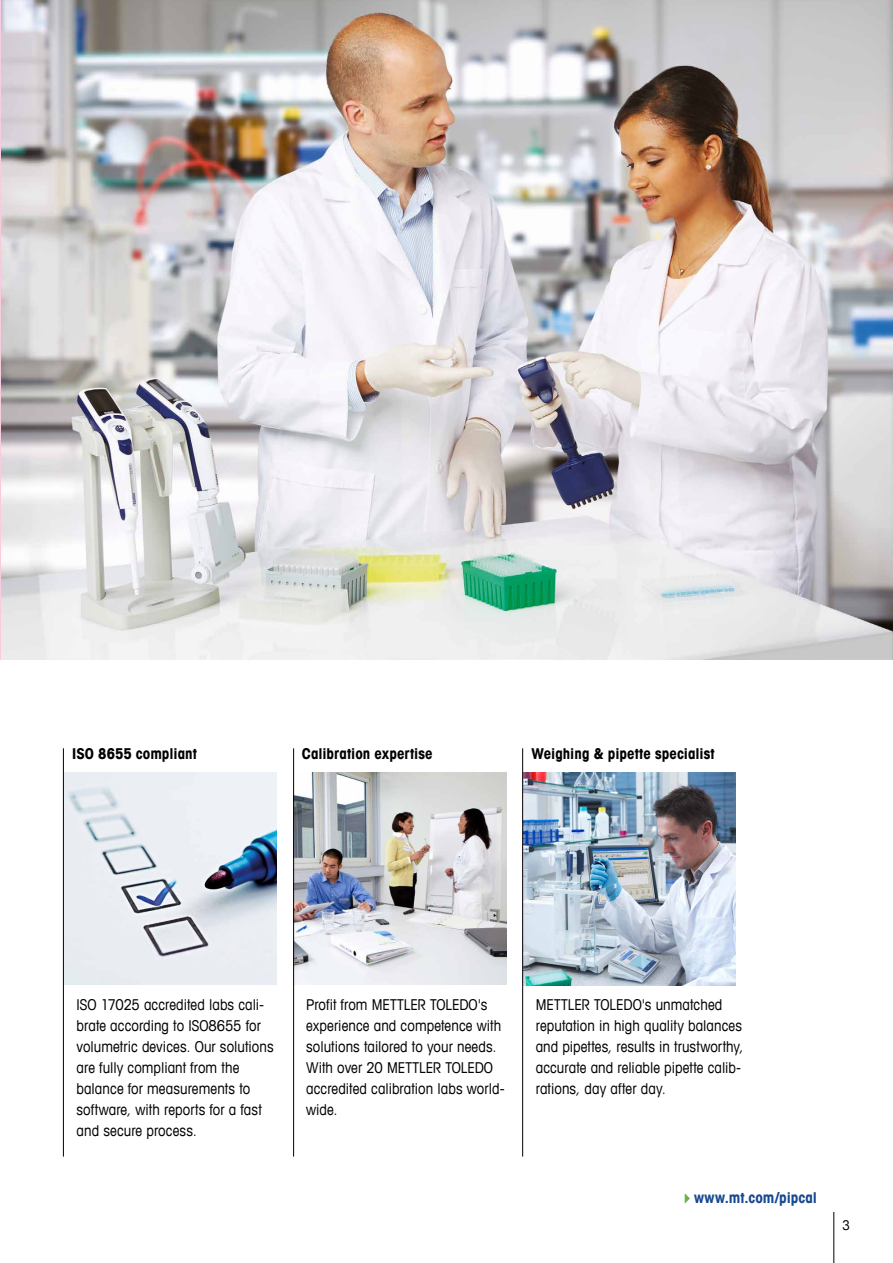
<style>
.page{position:relative;width:893px;height:1263px;background:#fff}
.page>*{position:absolute;margin:0;border:0;box-sizing:border-box;transform-origin:0 0}
.t1{font:condensed 15px/21px "Avant Garde Com";letter-spacing:.005em;color:#000}
.t2{font:700 condensed 15px "Avant Garde Com";color:#000}
.t3{font:700 condensed 15px "Avant Garde Com";letter-spacing:.005em;color:#174890}
.t4{font:condensed 13.5px "Avant Garde Com";color:#000}
</style>
<div class="page">
<hr style="left:833px;top:1212px;width:1px;height:51px;background:#000">
<svg style="left:685px;top:1193px;width:5px;height:11px"></svg>
<img style="left:1px;top:0;width:892px;height:660px">
<img style="left:64px;top:772px;width:212px;height:212px">
<img style="left:523px;top:772px;width:212px;height:213px">
<img style="left:294px;top:772px;width:212px;height:212px">
<hr style="left:522px;top:748px;width:1px;height:408px;background:#000">
<hr style="left:63px;top:748px;width:1px;height:408px;background:#000">
<hr style="left:293px;top:748px;width:1px;height:408px;background:#000">
<p class="t2" style="left:72px;top:744px;width:126px">ISO 8655 compliant</p>
<p class="t2" style="left:302px;top:744px;width:132px">Calibration expertise</p>
<p class="t2" style="left:531px;top:744px;width:185px">Weighing &amp; pipette specialist</p>
<p class="t1" style="left:77px;top:993px;width:199px">ISO 17025 accredited labs cali&shy;brate according to ISO8655 for volumetric devices. Our solutions are fully compliant from the balance for measurements to software, with reports for a fast and secure process.</p>
<p class="t1" style="left:306px;top:993px;width:200px">Profit from METTLER TOLEDO's experience and competence with solutions tailored to your needs.<br>With over 20 METTLER TOLEDO accredited calibration labs world&shy;wide.</p>
<p class="t1" style="left:536px;top:993px;width:209px">METTLER TOLEDO's unmatched reputation in high quality balances and pipettes, results in trustworthy, accurate and reliable pipette calib&shy;rations, day after day.</p>
<p class="t3" style="left:694px;top:1188px;width:124px">www.mt.com/pipcal</p>
<p class="t4" style="left:842px;top:1217px;width:9px">3</p>
</div>
